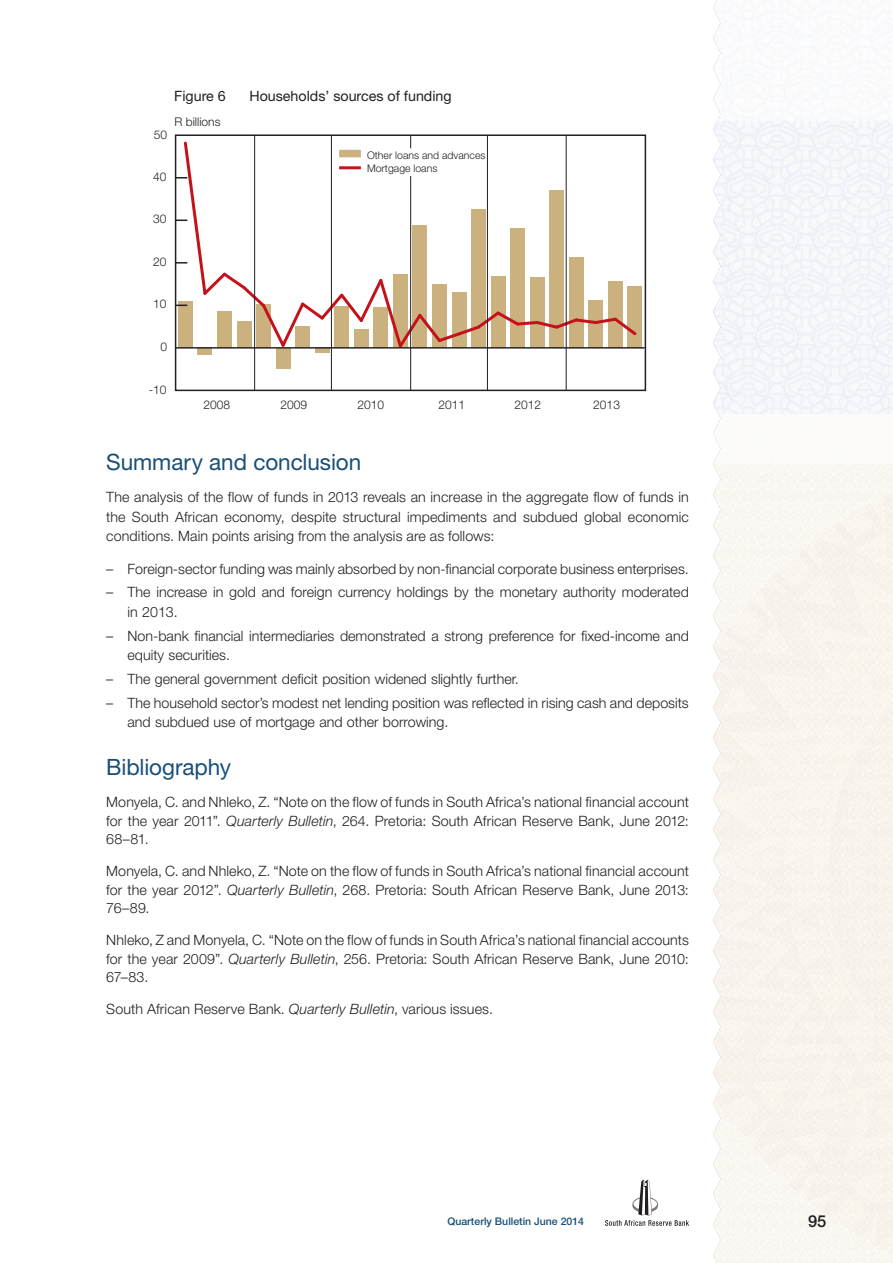
<style>
.page{position:relative;width:893px;height:1263px;background:#fff}
.page>*{position:absolute;margin:0;border:0;box-sizing:border-box;transform-origin:0 0}
.Heading_level_2{font:22.5px "Helvetica Neue LT Pro";letter-spacing:-.005em;color:#184e78}
.t1{font:500 16.5px "Helvetica Neue LT Pro";color:#231f20}
._1__Body{font:300 14.25px/18.8px "Helvetica Neue LT Pro";color:#231f20;text-align:justify}
.t2{font:14.25px "Helvetica Neue LT Pro";color:#231f20}
.t3{font:300 12px "Helvetica Neue LT Pro";color:#231f20}
.t4{font:300 10.5px/12.6px "Helvetica Neue LT Pro";color:#231f20}
.t5{font:500 10.5px "Helvetica Neue LT Pro";color:#184e78}
.s1{font-family:"Helvetica Neue"}
.s2{font-style:italic}
</style>
<div class="page">
<img style="left:605px;top:1179px;width:84px;height:47px">
<div style="left:198px;top:348px;width:14px;height:7px;background:#cab17e"></div>
<div style="left:276px;top:348px;width:14px;height:21px;background:#cab17e"></div>
<div style="left:315px;top:348px;width:14px;height:5px;background:#cab17e"></div>
<div style="left:628px;top:286px;width:14px;height:62px;background:#cab17e"></div>
<hr style="left:176px;top:347px;width:469px;height:1px;background:#231f20">
<div style="left:175px;top:134px;width:471px;height:257px;border:2px solid #231f20"></div>
<hr style="left:254px;top:135px;width:1px;height:255px;background:#231f20">
<hr style="left:331px;top:136px;width:1px;height:254px;background:#231f20">
<hr style="left:410px;top:176px;width:1px;height:214px;background:#231f20">
<svg style="left:176px;top:135px;width:463px;height:215px"></svg>
<hr style="left:487px;top:135px;width:1px;height:255px;background:#231f20">
<hr style="left:566px;top:135px;width:1px;height:255px;background:#231f20">
<div style="left:339px;top:150px;width:22px;height:7px;background:#cab17e"></div>
<hr style="left:339px;top:166px;width:22px;height:3px;background:#c4121a">
<p class="t3" style="left:154px;top:127px;width:15px">50</p>
<p class="t3" style="left:153px;top:170px;width:15px">40</p>
<p class="t2" style="left:174px;top:88px;width:53px">Figure 6</p>
<p class="t2" style="left:249px;top:88px;width:204px">Households’ sources of funding</p>
<p class="t3" style="left:174px;top:114px;width:47px">R billions</p>
<p class="t4" style="left:367px;top:149px;width:120px">Other loans and advances<br>Mortgage loans</p>
<p class="t3" style="left:153px;top:211px;width:15px">30</p>
<p class="t3" style="left:153px;top:254px;width:15px">20</p>
<p class="t3" style="left:153px;top:296px;width:15px">10</p>
<p class="t3" style="left:160px;top:339px;width:8px">0</p>
<p class="t3" style="left:149px;top:383px;width:19px">-10</p>
<p class="t3" style="left:204px;top:397px;width:28px">2008</p>
<p class="t3" style="left:280px;top:397px;width:28px">2009</p>
<p class="t3" style="left:357px;top:397px;width:28px">2010</p>
<p class="t3" style="left:438px;top:397px;width:28px">2011</p>
<p class="t3" style="left:514px;top:397px;width:28px">2012</p>
<p class="t3" style="left:593px;top:397px;width:28px">2013</p>
<p class="Heading_level_2" style="left:106px;top:448px;width:256px">Summary and conclusion</p>
<p class="_1__Body" style="left:106px;top:487px;width:584px;line-height:19.5px">The analysis of the flow of funds in 2013 reveals an increase in the aggregate flow of funds in the South African economy, despite structural impediments and subdued global economic conditions. Main points arising from the analysis are as follows:</p>
<p class="_1__Body" style="left:106px;top:559px;width:584px"><span class="s1">–</span> Foreign-sector funding was mainly absorbed by non-financial corporate business enterprises.</p>
<p class="_1__Body" style="left:128px;top:582px;width:563px;line-height:19.5px;text-indent:-21px"><span class="s1">–</span> The increase in gold and foreign currency holdings by the monetary authority moderated in 2013.</p>
<p class="_1__Body" style="left:128px;top:625px;width:563px;line-height:19.5px;text-indent:-21px"><span class="s1">–</span> Non-bank financial intermediaries demonstrated a strong preference for fixed-income and equity securities.</p>
<p class="_1__Body" style="left:106px;top:669px;width:414px"><span class="s1">–</span> The general government deficit position widened slightly further.</p>
<p class="_1__Body" style="left:128px;top:692px;width:563px;line-height:19.5px;text-indent:-21px"><span class="s1">–</span> The household sector’s modest net lending position was reflected in rising cash and deposits and subdued use of mortgage and other borrowing.</p>
<p class="Heading_level_2" style="left:106px;top:753px;width:126px">Bibliography</p>
<p class="_1__Body" style="left:106px;top:792px;width:584px">Monyela, C. and Nhleko, Z. “Note on the flow of funds in South Africa’s national financial account for the year 2011”. <span class="s2">Quarterly Bulletin</span>, 264. Pretoria: South African Reserve Bank, June 2012:<br>68–81.</p>
<p class="_1__Body" style="left:106px;top:861px;width:584px">Monyela, C. and Nhleko, Z. “Note on the flow of funds in South Africa’s national financial account for the year 2012”. <span class="s2">Quarterly Bulletin</span>, 268. Pretoria: South African Reserve Bank, June 2013:<br>76–89.</p>
<p class="_1__Body" style="left:106px;top:930px;width:584px">Nhleko, Z and Monyela, C. “Note on the flow of funds in South Africa’s national financial accounts for the year 2009”. <span class="s2">Quarterly Bulletin</span>, 256. Pretoria: South African Reserve Bank, June 2010:<br>67–83.</p>
<p class="_1__Body" style="left:106px;top:999px;width:388px">South African Reserve Bank. <span class="s2">Quarterly Bulletin</span>, various issues.</p>
<p class="t5" style="left:447px;top:1215px;width:138px">Quarterly Bulletin June 2014</p>
<p class="t1" style="left:808px;top:1211px;width:20px">95</p>
</div>
